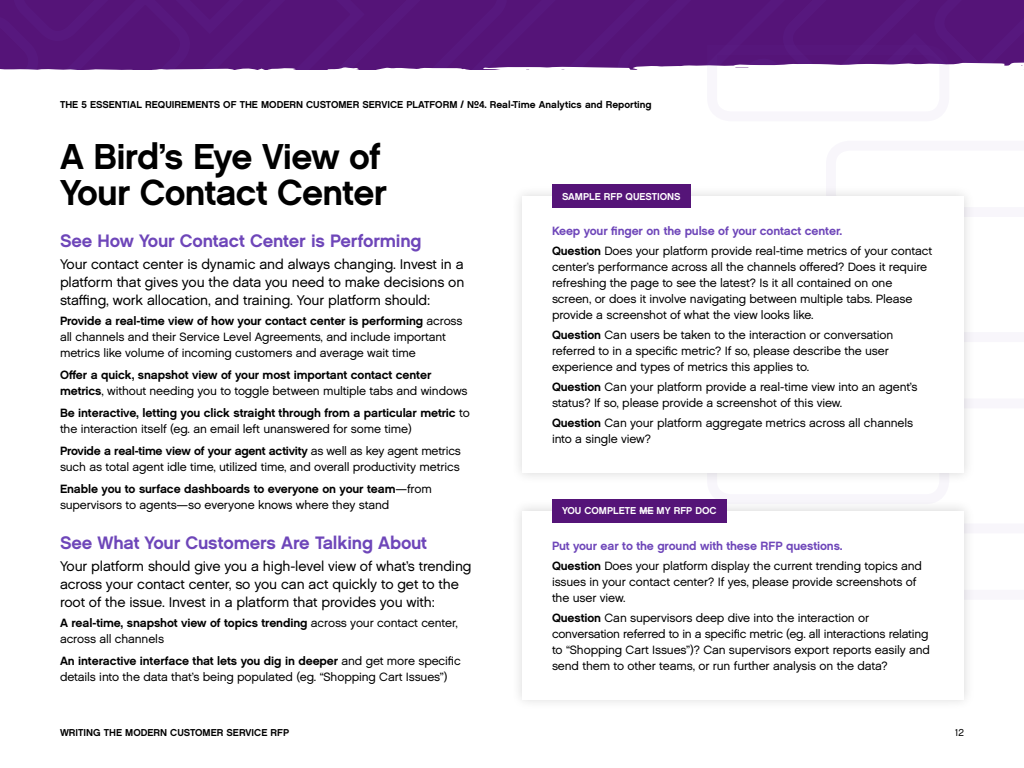
<style>
.page{position:relative;width:1024px;height:768px;background:#fff}
.page>*{position:absolute;margin:0;border:0;box-sizing:border-box;transform-origin:0 0}
.t1{font:36px/36px "Chalet New York Nineteen Sixty";letter-spacing:-.02em;color:#000}
.t2{font:18px "Chalet New York Nineteen Sixty";letter-spacing:-.01em;color:#6e46b9}
.t3{font:14px/18px "Chalet London Nineteen Sixty";letter-spacing:-.01em;color:#000;text-align:justify}
.t4{font:12px/16px "Chalet London Nineteen Sixty";letter-spacing:-.01em;color:#000}
.t5{font:12px "Chalet New York Nineteen Sixty";letter-spacing:-.01em;color:#000}
.t6{font:12px "Chalet New York Nineteen Sixty";letter-spacing:-.01em;color:#6e46b9}
.t7{font:10px "Chalet New York Nineteen Sixty";color:#000}
.t8{font:10px "Chalet New York Nineteen Sixty";color:#fff}
.t9{font:10px "Chalet London Nineteen Sixty";color:#000}
.s1{font-family:"Chalet London Nineteen Sixty"}
.s2{font-family:"Chalet New York Nineteen Sixty"}
</style>
<div class="page">
<div style="left:0;top:0;width:1024px;height:70px;background:#551478"></div>
<div style="left:510px;top:184px;width:465px;height:300px;background:#f7f7f8"></div>
<div style="left:522px;top:196px;width:442px;height:277px;background:#fff"></div>
<div style="left:510px;top:499px;width:465px;height:212px;background:#f7f7f8"></div>
<div style="left:522px;top:511px;width:442px;height:189px;background:#fff"></div>
<div style="left:552px;top:184px;width:139px;height:24px;background:#551478"></div>
<div style="left:552px;top:499px;width:175px;height:23px;background:#551478"></div>
<svg style="left:639px;top:511px;width:15px;height:1px"></svg>
<p class="t7" style="left:60px;top:98px;width:593px">THE 5 ESSENTIAL REQUIREMENTS OF THE MODERN CUSTOMER SERVICE PLATFORM / №4. Real-Time Analytics and Reporting</p>
<h1 class="t1" style="left:60px;top:138px;width:329px">A Bird’s Eye View of<br>Your Contact Center</h1>
<h2 class="t2" style="left:60px;top:229px;width:363px">See How Your Contact Center is Performing</h2>
<p class="t3" style="left:60px;top:255px;width:406px">Your contact center is dynamic and always changing. Invest in a platform that gives you the data you need to make decisions on staffing, work allocation, and training. Your platform should:</p>
<p class="t5" style="left:60px;top:313px;width:404px">Provide a real-time view of how your contact center is performing <span class="s1">across</span></p>
<p class="t4" style="left:60px;top:329px;width:387px">all channels and their Service Level Agreements, and include important metrics like volume of incoming customers and average wait time</p>
<p class="t5" style="left:60px;top:367px;width:373px">Offer a quick, snapshot view of your most important contact center</p>
<p class="t4" style="left:60px;top:383px;width:409px"><span class="s2">metrics</span>, without needing you to toggle between multiple tabs and windows</p>
<p class="t5" style="left:60px;top:405px;width:411px">Be interactive, letting you click straight through from a particular metric <span class="s1">to</span></p>
<p class="t4" style="left:60px;top:421px;width:353px">the interaction itself (eg. an email left unanswered for some time)</p>
<p class="t5" style="left:60px;top:443px;width:402px">Provide a real-time view of your agent activity <span class="s1">as well as key agent metrics</span></p>
<p class="t4" style="left:60px;top:459px;width:401px">such as total agent idle time, utilized time, and overall productivity metrics</p>
<p class="t5" style="left:60px;top:481px;width:373px">Enable you to surface dashboards to everyone on your team<span class="s1">—from</span></p>
<p class="t4" style="left:60px;top:497px;width:331px">supervisors to agents—so everyone knows where they stand</p>
<h2 class="t2" style="left:60px;top:531px;width:368px">See What Your Customers Are Talking About</h2>
<p class="t3" style="left:60px;top:557px;width:413px;text-align:left">Your platform should give you a high-level view of what’s trending across your contact center, so you can act quickly to get to the root of the issue. Invest in a platform that provides you with:</p>
<p class="t5" style="left:60px;top:615px;width:399px">A real-time, snapshot view of topics trending <span class="s1">across your contact center,</span></p>
<p class="t4" style="left:60px;top:631px;width:106px">across all channels</p>
<p class="t5" style="left:60px;top:653px;width:402px">An interactive interface that lets you dig in deeper <span class="s1">and get more specific</span></p>
<p class="t4" style="left:60px;top:669px;width:389px">details into the data that’s being populated (eg. “Shopping Cart Issues”)</p>
<p class="t8" style="left:562px;top:190px;width:120px">SAMPLE RFP QUESTIONS</p>
<p class="t6" style="left:552px;top:223px;width:292px">Keep your finger on the pulse of your contact center.</p>
<p class="t4" style="left:552px;top:243px;width:382px"><span class="s2">Question</span> Does your platform provide real-time metrics of your contact center’s performance across all the channels offered? Does it require refreshing the page to see the latest? Is it all contained on one screen, or does it involve navigating between multiple tabs. Please provide a screenshot of what the view looks like.</p>
<p class="t4" style="left:552px;top:327px;width:343px"><span class="s2">Question</span> Can users be taken to the interaction or conversation referred to in a specific metric? If so, please describe the user experience and types of metrics this applies to.</p>
<p class="t4" style="left:552px;top:379px;width:367px"><span class="s2">Question</span> Can your platform provide a real-time view into an agent’s status? If so, please provide a screenshot of this view.</p>
<p class="t4" style="left:552px;top:415px;width:363px"><span class="s2">Question</span> Can your platform aggregate metrics across all channels into a single view?</p>
<p class="t8" style="left:562px;top:505px;width:156px">YOU COMPLETE ME MY RFP DOC</p>
<p class="t6" style="left:552px;top:538px;width:292px">Put your ear to the ground with these RFP questions.</p>
<p class="t4" style="left:552px;top:557px;width:371px"><span class="s2">Question</span> Does your platform display the current trending topics and issues in your contact center? If yes, please provide screenshots of the user view.</p>
<p class="t4" style="left:552px;top:609px;width:380px"><span class="s2">Question</span> Can supervisors deep dive into the interaction or conversation referred to in a specific metric (eg. all interactions relating to “Shopping Cart Issues”)? Can supervisors export reports easily and send them to other teams, or run further analysis on the data?</p>
<p class="t7" style="left:60px;top:726px;width:231px">WRITING THE MODERN CUSTOMER SERVICE RFP</p>
<p class="t9" style="left:955px;top:726px;width:10px">12</p>
</div>
